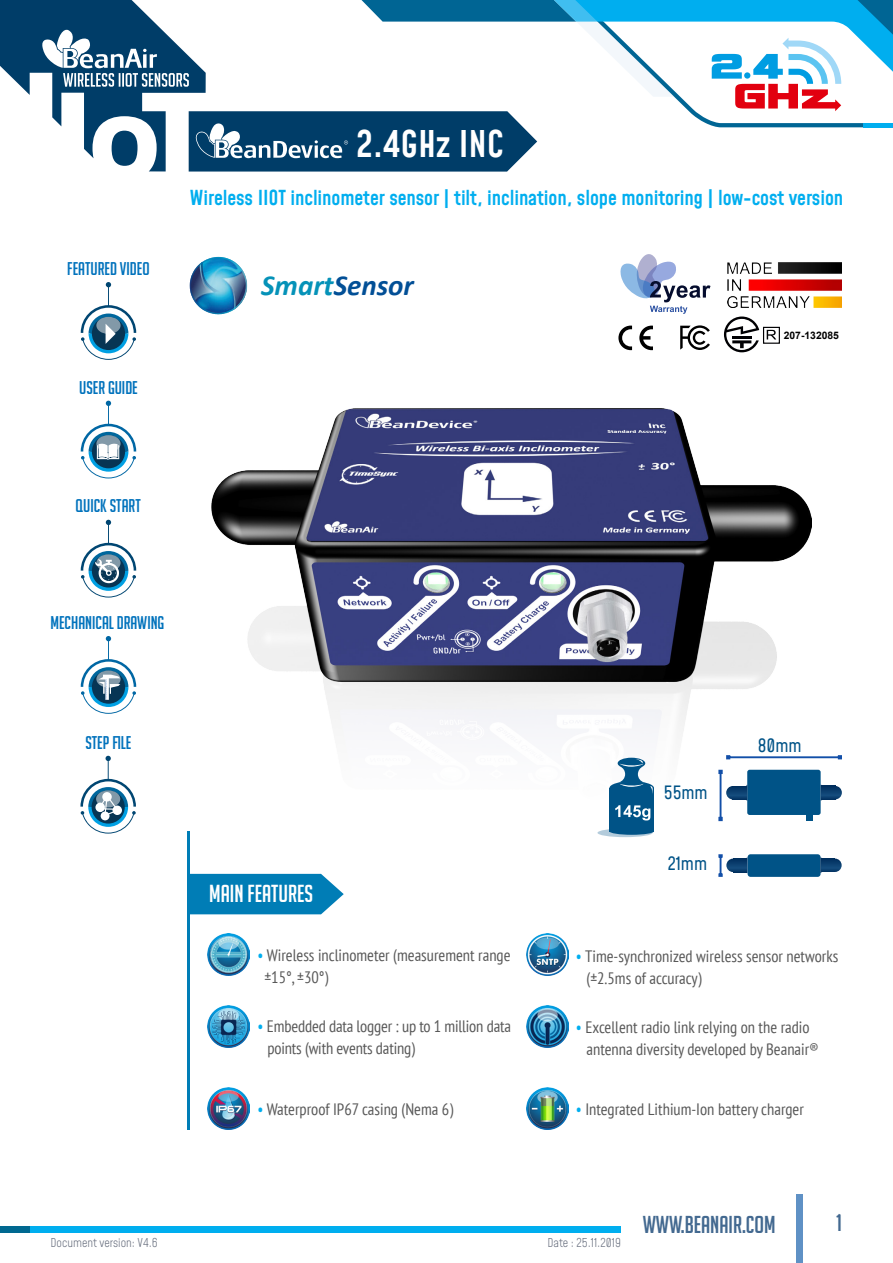
<style>
.page{position:relative;width:893px;height:1263px;background:#fff}
.page>*{position:absolute;margin:0;border:0;box-sizing:border-box;transform-origin:0 0}
.t1{font:500 36px "Mohave";color:#fff}
.t2{font:italic 700 29.1px "Calibri";color:#024f96}
.t3{font:24px "Big Noodle Titling";color:#fff}
.t4{font:23.85px "Big Noodle Titling";color:#436990}
.t5{font:500 20.25px "Mohave";letter-spacing:-.005em;color:#00aeef}
.t6{font:18px "Big Noodle Titling";color:#0072bc}
.t7{font:18px "Mohave";color:#005387}
.t8{font:condensed 16.5px/21.6px "PT Sans";color:#585858}
.t9{font:300 12px "Mohave";color:#6a7180}
.t10{font:700 10.35px "Arial";color:#000}
.s1{color:#0592b8}
.s2{color:#00aeef}
</style>
<div class="page">
<svg style="left:0;top:0;width:537px;height:172px"></svg>
<div style="left:797px;top:1194px;width:6px;height:69px;background:#5f91c5"></div>
<div style="left:30px;top:1226px;width:591px;height:7px;background:#00aeef"></div>
<div style="left:0;top:1226px;width:30px;height:7px;background:#006890"></div>
<svg style="left:195px;top:123px;width:153px;height:35px"></svg>
<img style="left:190px;top:257px;width:57px;height:57px">
<svg style="left:361px;top:0;width:532px;height:127px"></svg>
<img style="left:212px;top:408px;width:600px;height:430px">
<svg style="left:81px;top:282px;width:55px;height:78px"></svg>
<svg style="left:81px;top:401px;width:55px;height:77px"></svg>
<svg style="left:81px;top:520px;width:55px;height:77px"></svg>
<svg style="left:81px;top:636px;width:55px;height:78px"></svg>
<svg style="left:80px;top:756px;width:56px;height:77px"></svg>
<div style="left:101px;top:811px;width:9px;height:9px;background:#fff;border-radius:50%"></div>
<svg style="left:190px;top:874px;width:154px;height:40px;background:#1386bb"></svg>
<img style="left:208px;top:1088px;width:42px;height:42px">
<img style="left:526px;top:934px;width:42px;height:42px">
<img style="left:208px;top:934px;width:42px;height:42px">
<img style="left:526px;top:1088px;width:42px;height:42px">
<img style="left:526px;top:1006px;width:42px;height:42px">
<img style="left:727px;top:263px;width:115px;height:45px">
<svg style="left:620px;top:254px;width:90px;height:60px"></svg>
<svg style="left:639px;top:326px;width:14px;height:24px"></svg>
<svg style="left:618px;top:326px;width:14px;height:24px"></svg>
<svg style="left:680px;top:325px;width:30px;height:25px"></svg>
<svg style="left:724px;top:316px;width:35px;height:36px"></svg>
<hr style="left:732px;top:336px;width:19px;height:3px;background:#000003">
<div style="left:763px;top:327px;width:17px;height:17px;border:1px solid #000003"></div>
<svg style="left:767px;top:330px;width:9px;height:9px"></svg>
<svg style="left:597px;top:828px;width:56px;height:9px"></svg>
<svg style="left:618px;top:758px;width:27px;height:11px"></svg>
<div style="left:609px;top:828px;width:45px;height:7px;background:#005387;border-radius:50%"></div>
<div style="left:609px;top:788px;width:45px;height:43px;background:#005387"></div>
<div style="left:609px;top:781px;width:45px;height:14px;background:#005387;border-radius:50%"></div>
<svg style="left:619px;top:759px;width:25px;height:28px"></svg>
<svg style="left:650px;top:786px;width:3px;height:8px"></svg>
<svg style="left:615px;top:805px;width:35px;height:15px"></svg>
<div style="left:747px;top:770px;width:74px;height:45px;background:#005387;border-radius:2px"></div>
<div style="left:806px;top:812px;width:7px;height:9px;background:#005387"></div>
<svg style="left:838px;top:755px;width:4px;height:4px"></svg>
<hr style="left:728px;top:756px;width:112px;height:2px;background:#124fa8">
<svg style="left:726px;top:755px;width:4px;height:4px"></svg>
<svg style="left:718px;top:770px;width:5px;height:4px"></svg>
<hr style="left:720px;top:772px;width:1px;height:47px;background:#124fa8">
<svg style="left:718px;top:817px;width:5px;height:4px"></svg>
<svg style="left:726px;top:785px;width:21px;height:16px"></svg>
<svg style="left:821px;top:785px;width:21px;height:15px"></svg>
<div style="left:748px;top:854px;width:72px;height:23px;background:#005387;border-radius:3px"></div>
<svg style="left:747px;top:857px;width:1px;height:16px"></svg>
<svg style="left:718px;top:854px;width:15px;height:23px"></svg>
<svg style="left:733px;top:859px;width:14px;height:13px"></svg>
<svg style="left:820px;top:857px;width:1px;height:16px"></svg>
<svg style="left:835px;top:858px;width:7px;height:14px"></svg>
<svg style="left:821px;top:858px;width:14px;height:14px"></svg>
<img style="left:208px;top:1006px;width:42px;height:42px">
<hr style="left:187px;top:831px;width:3px;height:299px;background:#007db6">
<h1 class="t1" style="left:356px;top:122px;width:149px">2.4GHz INC</h1>
<p class="t6" style="left:67px;top:259px;width:84px">FEATURED VIDEO</p>
<p class="t6" style="left:79px;top:378px;width:60px">USER GUIDE</p>
<p class="t5" style="left:190px;top:185px;width:655px">Wireless IIOT inclinometer sensor | tilt, inclination, slope monitoring | low-cost version</p>
<h2 class="t2" style="left:261px;top:264px;width:154px"><span class="s1">Smart</span>Sensor</h2>
<p class="t10" style="left:784px;top:328px;width:57px">207-132085</p>
<p class="t6" style="left:76px;top:496px;width:67px">QUICK START</p>
<p class="t6" style="left:50px;top:613px;width:115px">MECHANICAL DRAWING</p>
<p class="t6" style="left:85px;top:733px;width:48px">STEP FILE</p>
<h3 class="t3" style="left:209px;top:881px;width:105px">MAIN FEATURES</h3>
<p class="t8" style="left:264px;top:944px;width:248px;text-indent:-7px"><span class="s2">•</span> Wireless inclinometer (measurement range ±15°, ±30°)</p>
<p class="t8" style="left:267px;top:1015px;width:245px;text-indent:-10px"><span class="s2">•</span> Embedded data logger : up to 1 million data points (with events dating)</p>
<p class="t7" style="left:664px;top:782px;width:45px">55mm</p>
<p class="t7" style="left:668px;top:852px;width:41px">21mm</p>
<p class="t7" style="left:758px;top:734px;width:45px">80mm</p>
<p class="t8" style="left:586px;top:945px;width:253px;text-indent:-10px"><span class="s2">•</span> Time-synchronized wireless sensor networks (±2.5ms of accuracy)</p>
<p class="t8" style="left:586px;top:1016px;width:234px;text-indent:-10px"><span class="s2">•</span> Excellent radio link relying on the radio antenna diversity developed by Beanair®</p>
<p class="t8" style="left:257px;top:1098px;width:197px"><span class="s2">•</span> Waterproof IP67 casing (Nema 6)</p>
<p class="t8" style="left:576px;top:1098px;width:229px"><span class="s2">•</span> Integrated Lithium-Ion battery charger</p>
<h3 class="t4" style="left:643px;top:1211px;width:134px">WWW.BEANAIR.COM</h3>
<h3 class="t4" style="left:836px;top:1210px;width:7px">1</h3>
<p class="t9" style="left:50px;top:1235px;width:109px">Document version: V4.6</p>
<p class="t9" style="left:547px;top:1235px;width:75px">Date : 25.11.2019</p>
</div>
